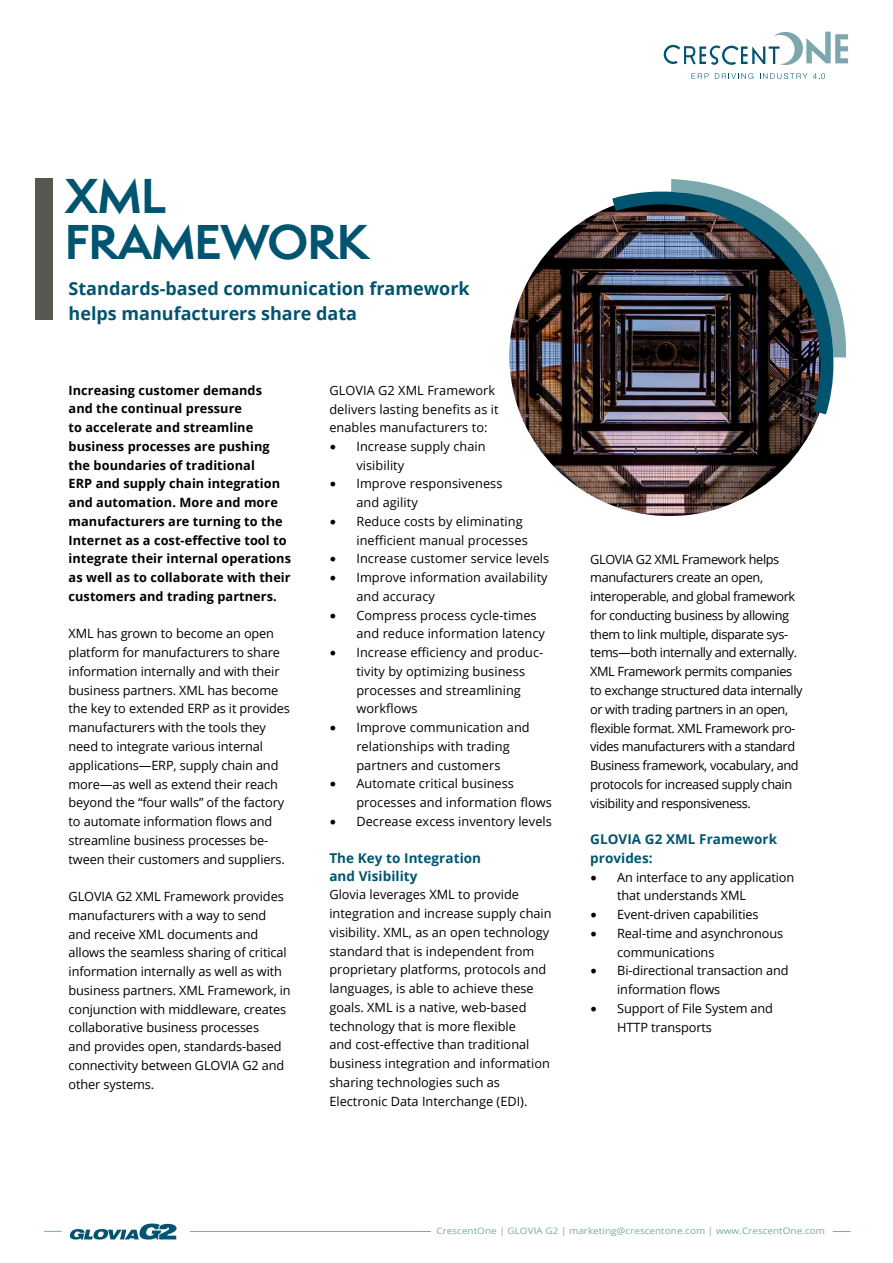
<style>
.page{position:relative;width:893px;height:1263px;background:#fff}
.page>*{position:absolute;margin:0;border:0;box-sizing:border-box;transform-origin:0 0}
.t1{font:700 45px/46.2px "Semplicita Pro";letter-spacing:-.02em;color:#005470}
.t2{font:700 18px/25.5px "Open Sans";color:#005470}
.t3{font:700 13.5px/18px "Open Sans";letter-spacing:.005em;color:#005470}
.t4{font:12.75px/18.8px "Open Sans";letter-spacing:-.01em;color:#000}
.t5{font:12.75px/18.8px "Open Sans";letter-spacing:-.03em;color:#000}
.t6{font:700 12.75px/18.8px "Open Sans";letter-spacing:.005em;color:#000}
.t7{font:9px "Open Sans";letter-spacing:.005em;color:#7ca7ad;scale:1.1 1}
.s1{font-family:"Minion Pro";font-size:18px}
</style>
<div class="page">
<svg style="left:69px;top:1223px;width:108px;height:16px"></svg>
<svg style="left:833px;top:1231px;width:18px;height:1px"></svg>
<svg style="left:44px;top:1231px;width:18px;height:1px"></svg>
<svg style="left:691px;top:73px;width:18px;height:6px"></svg>
<svg style="left:715px;top:73px;width:38px;height:6px"></svg>
<svg style="left:760px;top:73px;width:47px;height:6px"></svg>
<svg style="left:813px;top:73px;width:12px;height:6px"></svg>
<svg style="left:664px;top:32px;width:184px;height:33px"></svg>
<hr style="left:190px;top:1231px;width:241px;height:1px;background:#7ca7ad">
<div style="left:35px;top:179px;width:18px;height:141px;background:#585850"></div>
<img style="left:509px;top:195px;width:321px;height:321px;border-radius:160px">
<svg style="left:671px;top:179px;width:175px;height:178px"></svg>
<img style="left:612px;top:192px;width:221px;height:223px">
<h1 class="t1" style="left:65px;top:172px;width:306px">XML<br>FRAMEWORK</h1>
<h2 class="t2" style="left:69px;top:275px;width:403px">Standards-based communication framework helps manufacturers share data</h2>
<p class="t6" style="left:69px;top:380px;width:224px">Increasing customer demands<br>and the continual pressure<br>to accelerate and streamline business processes are pushing the boundaries of traditional<br>ERP and supply chain integration and automation. More and more manufacturers are turning to the<br>Internet as a cost-effective tool to integrate their internal operations as well as to collaborate with their customers and trading partners.</p>
<p class="t4" style="left:69px;top:624px;width:223px">XML has grown to become an open platform for manufacturers to share information internally and with their business partners. XML has become the key to extended ERP as it provides manufacturers with the tools they need to integrate various internal applications—ERP, supply chain and more—as well as extend their reach beyond the “four walls” of the factory to automate information flows and streamline business processes be&shy;tween their customers and suppliers.</p>
<p class="t4" style="left:69px;top:887px;width:224px">GLOVIA G2 XML Framework provides manufacturers with a way to send and receive XML documents and allows the seamless sharing of critical information internally as well as with business partners. XML Framework, in conjunction with middleware, creates collaborative business processes<br>and provides open, standards-based connectivity between GLOVIA G2 and other systems.</p>
<p class="t4" style="left:329px;top:380px;width:171px">GLOVIA G2 XML Framework delivers lasting benefits as it enables manufacturers to:</p>
<p class="t4" style="left:356px;top:436px;width:131px;text-indent:-27px"><span class="s1">•</span> Increase supply chain visibility</p>
<p class="t4" style="left:356px;top:474px;width:148px;text-indent:-27px"><span class="s1">•</span> Improve responsiveness and agility</p>
<p class="t4" style="left:356px;top:511px;width:173px;text-indent:-27px"><span class="s1">•</span> Reduce costs by eliminating inefficient manual processes</p>
<p class="t4" style="left:329px;top:549px;width:221px"><span class="s1">•</span> Increase customer service levels</p>
<p class="t4" style="left:356px;top:568px;width:193px;text-indent:-27px"><span class="s1">•</span> Improve information availability and accuracy</p>
<p class="t4" style="left:356px;top:605px;width:190px;text-indent:-27px"><span class="s1">•</span> Compress process cycle-times and reduce information latency</p>
<p class="t4" style="left:356px;top:643px;width:188px;text-indent:-27px"><span class="s1">•</span> Increase efficiency and produc&shy;tivity by optimizing business processes and streamlining workflows</p>
<p class="t4" style="left:329px;top:718px;width:202px;text-align:center"><span class="s1">•</span> Improve communication and relationships with trading partners and customers</p>
<p class="t4" style="left:356px;top:774px;width:197px;text-indent:-27px"><span class="s1">•</span> Automate critical business processes and information flows</p>
<p class="t4" style="left:329px;top:811px;width:224px"><span class="s1">•</span> Decrease excess inventory levels</p>
<p class="t3" style="left:329px;top:848px;width:153px">The Key to Integration and Visibility</p>
<p class="t4" style="left:329px;top:885px;width:224px">Glovia leverages XML to provide integration and increase supply chain visibility. XML, as an open technology standard that is independent from proprietary platforms, protocols and languages, is able to achieve these goals. XML is a native, web-based technology that is more flexible<br>and cost-effective than traditional business integration and information sharing technologies such as Electronic Data Interchange (EDI).</p>
<p class="t5" style="left:590px;top:549px;width:214px">GLOVIA G2 XML Framework helps manufacturers create an open, interoperable, and global framework for conducting business by allowing them to link multiple, disparate sys&shy;tems—both internally and externally.<br>XML Framework permits companies to exchange structured data internally or with trading partners in an open, flexible format. XML Framework pro&shy;vides manufacturers with a standard Business framework, vocabulary, and protocols for increased supply chain visibility and responsiveness.</p>
<p class="t3" style="left:590px;top:829px;width:188px;line-height:18.8px">GLOVIA G2 XML Framework provides:</p>
<p class="t4" style="left:617px;top:867px;width:179px;text-indent:-27px"><span class="s1">•</span> An interface to any application that understands XML</p>
<p class="t4" style="left:590px;top:905px;width:170px"><span class="s1">•</span> Event-driven capabilities</p>
<p class="t4" style="left:617px;top:923px;width:168px;text-indent:-27px"><span class="s1">•</span> Real-time and asynchronous communications</p>
<p class="t4" style="left:617px;top:961px;width:173px;text-indent:-27px"><span class="s1">•</span> Bi-directional transaction and information flows</p>
<p class="t4" style="left:617px;top:998px;width:157px;text-indent:-27px"><span class="s1">•</span> Support of File System and<br>HTTP transports</p>
<p class="t7" style="left:436px;top:1224px;width:355px">CrescentOne | GLOVIA G2 | marketing@crescentone.com | www.CrescentOne.com</p>
</div>
